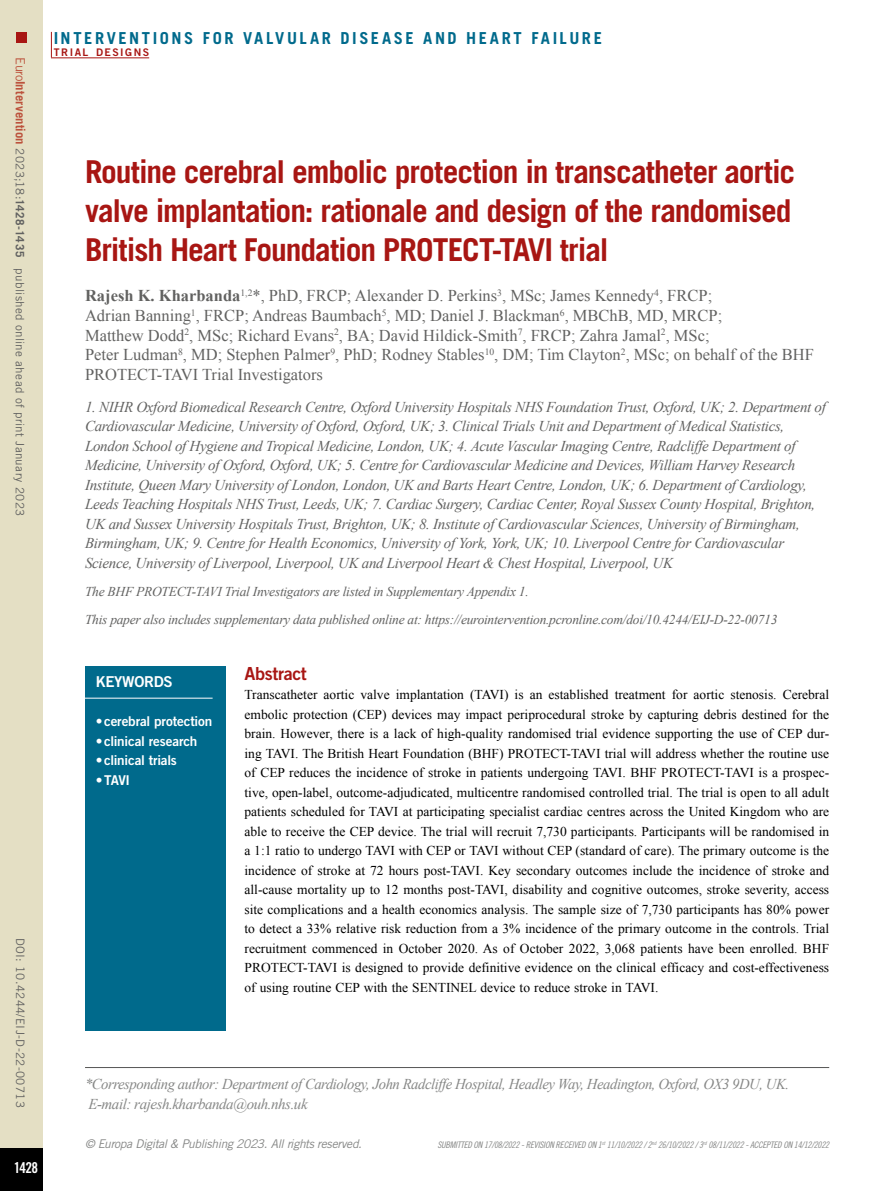
<style>
.page{position:relative;width:893px;height:1191px;background:#fff}
.page>*{position:absolute;margin:0;border:0;box-sizing:border-box;transform-origin:0 0}
.t1{font:700 31.5px/39px "Trade Gothic LT Std";letter-spacing:-.035em;color:#a81613;text-align:justify}
.t2{font:18px "Trade Gothic LT Std Bd 2";letter-spacing:-.02em;color:#a81613}
.t3{font:16.5px/19.5px "Times New Roman";color:#626261}
.t4{font:700 16.5px "Trade Gothic LT Std";letter-spacing:.155em;color:#006a8c}
.t5{font:italic 15px/19.5px "Times New Roman";letter-spacing:-.02em;color:#626261}
.t6{font:italic 15px/19.5px "Times New Roman";letter-spacing:-.03em;color:#868786}
.t7{font:15px "Trade Gothic LT Std Bd 2";letter-spacing:-.02em;color:#fff}
.t8{font:15px "Trade Gothic LT Std Bd Cn 20";color:#fff}
.t9{font:13.5px/19.5px "Times New Roman";color:#000;text-align:justify}
.t10{font:italic 13.5px/28px "Times New Roman";letter-spacing:-.02em;color:#626261}
.t11{font:13.5px "Trade Gothic LT Std Bd 2";letter-spacing:-.015em;color:#fff}
.t12{font:italic 12px "Trade Gothic LT Std";letter-spacing:-.03em;color:#868786}
.t13{font:11.7px "Trade Gothic LT Std";letter-spacing:.03em;color:#626261}
.t14{font:10.5px "Trade Gothic LT Std Bd 2";letter-spacing:.14em;color:#a81613}
.t15{font:9px "Trade Gothic LT Std Cn 18 Obl";letter-spacing:-.02em;color:#868786}
.s1{font-size:12.75px;color:#bc523c}
.s2{font-weight:700;font-size:12.75px;color:#bc523c}
.s3{font-weight:700}
</style>
<div class="page">
<div style="left:0;top:0;width:43px;height:1191px;background:#e4dfc4"></div>
<div style="left:0;top:1148px;width:43px;height:43px;background:#000"></div>
<div style="left:16px;top:32px;width:10px;height:10px;background:#a81613"></div>
<svg style="left:51px;top:32px;width:1px;height:25px"></svg>
<hr style="left:51px;top:57px;width:98px;height:1px;background:#a81613">
<hr style="left:85px;top:1067px;width:744px;height:1px;background:#565655">
<div style="left:85px;top:665px;width:140px;height:365px;background:#006a8c"></div>
<hr style="left:83px;top:698px;width:130px;height:1px;background:#fff">
<p class="t13" style="left:27px;top:57px;width:460px;rotate:90deg"><span class="s1">Euro</span><span class="s2">Intervention</span> 2023;18:<span class="s3">1428-1435</span> published online ahead of print January 2023</p>
<p class="t13" style="left:27px;top:937px;width:172px;rotate:90deg">DOI: 10.4244/EIJ-D-22-00713</p>
<p class="t8" style="left:14px;top:1158px;width:26px">1428</p>
<p class="t4" style="left:54px;top:28px;width:550px">INTERVENTIONS FOR VALVULAR DISEASE AND HEART FAILURE</p>
<p class="t14" style="left:54px;top:45px;width:97px">TRIAL DESIGNS</p>
<h1 class="t1" style="left:85px;top:151px;width:712px">Routine cerebral embolic protection in transcatheter aortic valve implantation: rationale and design of the randomised British Heart Foundation PROTECT-TAVI trial</h1>
<p class="t3" style="left:85px;top:286px;width:730px"><span class="s3">Rajesh K. Kharbanda</span><sup>1,2</sup>*, PhD, FRCP; Alexander D. Perkins<sup>3</sup>, MSc; James Kennedy<sup>4</sup>, FRCP;<br>Adrian Banning<sup>1</sup>, FRCP; Andreas Baumbach<sup>5</sup>, MD; Daniel J. Blackman<sup>6</sup>, MBChB, MD, MRCP;<br>Matthew Dodd<sup>2</sup>, MSc; Richard Evans<sup>2</sup>, BA; David Hildick-Smith<sup>7</sup>, FRCP; Zahra Jamal<sup>2</sup>, MSc;<br>Peter Ludman<sup>8</sup>, MD; Stephen Palmer<sup>9</sup>, PhD; Rodney Stables<sup>10</sup>, DM; Tim Clayton<sup>2</sup>, MSc; on behalf of the BHF PROTECT-TAVI Trial Investigators</p>
<p class="t5" style="left:85px;top:397px;width:742px">1. NIHR Oxford Biomedical Research Centre, Oxford University Hospitals NHS Foundation Trust, Oxford, UK; 2. Department of Cardiovascular Medicine, University of Oxford, Oxford, UK; 3. Clinical Trials Unit and Department of Medical Statistics, London School of Hygiene and Tropical Medicine, London, UK; 4. Acute Vascular Imaging Centre, Radcliffe Department of Medicine, University of Oxford, Oxford, UK; 5. Centre for Cardiovascular Medicine and Devices, William Harvey Research Institute, Queen Mary University of London, London, UK and Barts Heart Centre, London, UK; 6. Department of Cardiology, Leeds Teaching Hospitals NHS Trust, Leeds, UK; 7. Cardiac Surgery, Cardiac Center, Royal Sussex County Hospital, Brighton, UK and Sussex University Hospitals Trust, Brighton, UK; 8. Institute of Cardiovascular Sciences, University of Birmingham, Birmingham, UK; 9. Centre for Health Economics, University of York, York, UK; 10. Liverpool Centre for Cardiovascular Science, University of Liverpool, Liverpool, UK and Liverpool Heart &amp; Chest Hospital, Liverpool, UK</p>
<p class="t10" style="left:85px;top:577px;width:694px">The BHF PROTECT-TAVI Trial Investigators are listed in Supplementary Appendix 1.<br>This paper also includes supplementary data published online at: https://eurointervention.pcronline.com/doi/10.4244/EIJ-D-22-00713</p>
<h2 class="t2" style="left:244px;top:662px;width:64px">Abstract</h2>
<p class="t9" style="left:244px;top:684px;width:586px">Transcatheter aortic valve implantation (TAVI) is an established treatment for aortic stenosis. Cerebral embolic protection (CEP) devices may impact periprocedural stroke by capturing debris destined for the brain. However, there is a lack of high-quality randomised trial evidence supporting the use of CEP dur&shy;ing TAVI. The British Heart Foundation (BHF) PROTECT-TAVI trial will address whether the routine use of CEP reduces the incidence of stroke in patients undergoing TAVI. BHF PROTECT-TAVI is a prospec&shy;tive, open-label, outcome-adjudicated, multicentre randomised controlled trial. The trial is open to all adult patients scheduled for TAVI at participating specialist cardiac centres across the United Kingdom who are able to receive the CEP device. The trial will recruit 7,730 participants. Participants will be randomised in a 1:1 ratio to undergo TAVI with CEP or TAVI without CEP (standard of care). The primary outcome is the incidence of stroke at 72 hours post-TAVI. Key secondary outcomes include the incidence of stroke and all-cause mortality up to 12 months post-TAVI, disability and cognitive outcomes, stroke severity, access site complications and a health economics analysis. The sample size of 7,730 participants has 80% power to detect a 33% relative risk reduction from a 3% incidence of the primary outcome in the controls. Trial recruitment commenced in October 2020. As of October 2022, 3,068 patients have been enrolled. BHF PROTECT-TAVI is designed to provide definitive evidence on the clinical efficacy and cost-effectiveness of using routine CEP with the SENTINEL device to reduce stroke in TAVI.</p>
<p class="t7" style="left:96px;top:672px;width:79px">KEYWORDS</p>
<p class="t11" style="left:96px;top:713px;width:118px">• cerebral protection</p>
<p class="t11" style="left:96px;top:732px;width:103px">• clinical research</p>
<p class="t11" style="left:96px;top:752px;width:83px">• clinical trials</p>
<p class="t11" style="left:96px;top:771px;width:36px">• TAVI</p>
<p class="t6" style="left:85px;top:1074px;width:706px">*Corresponding author: Department of Cardiology, John Radcliffe Hospital, Headley Way, Headington, Oxford, OX3 9DU, UK.<br>E-mail: rajesh.kharbanda@ouh.nhs.uk</p>
<p class="t12" style="left:85px;top:1137px;width:278px">© Europa Digital &amp; Publishing 2023. All rights reserved.</p>
<p class="t15" style="left:437px;top:1139px;width:393px">SUBMITTED ON 17/08/2022 - REVISION RECEIVED ON 1<sup>st</sup> 11/10/2022 / 2<sup>nd</sup> 26/10/2022 / 3<sup>rd</sup> 08/11/2022 - ACCEPTED ON 14/12/2022</p>
</div>
